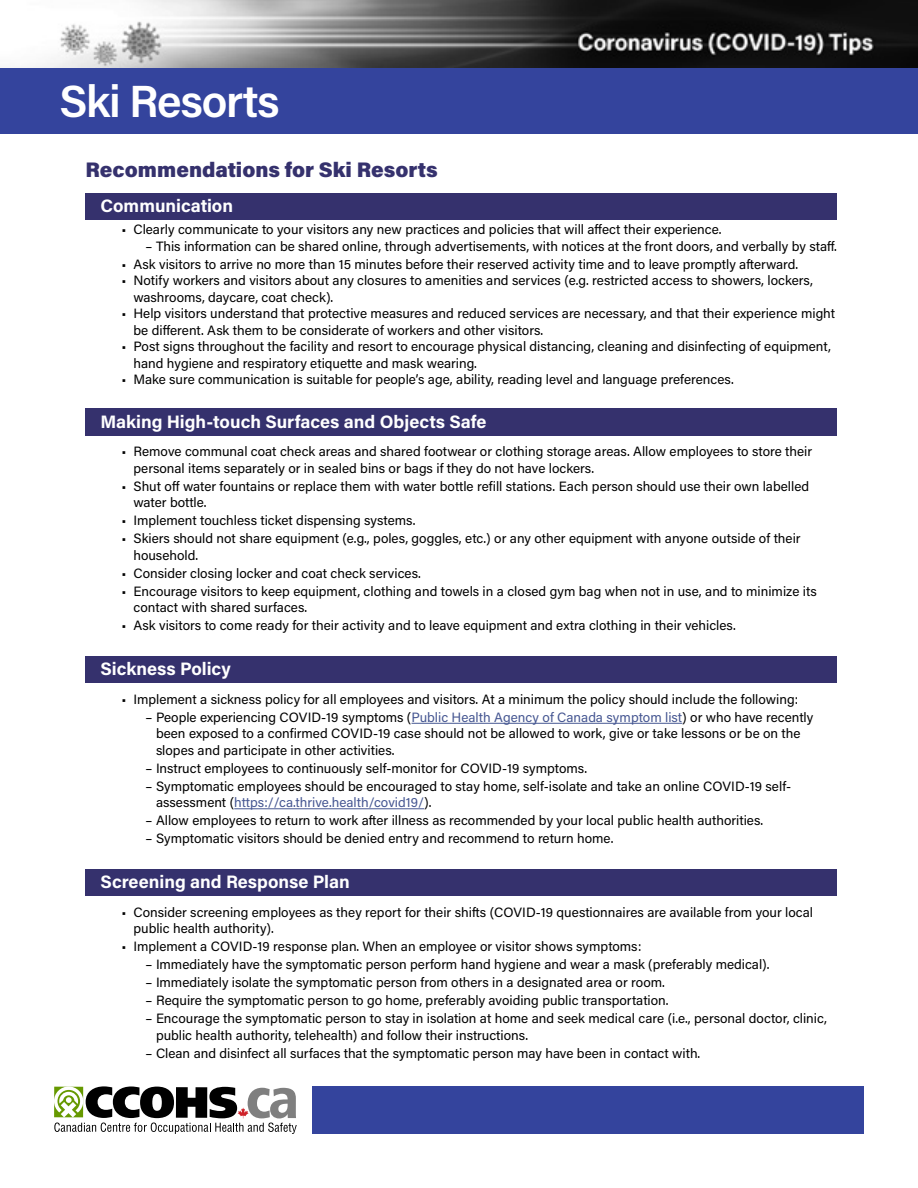
<style>
.page{position:relative;width:918px;height:1188px;background:#fff}
.page>*{position:absolute;margin:0;border:0;box-sizing:border-box;transform-origin:0 0}
.t1{font:600 45px "Acumin Pro";letter-spacing:-.03em;color:#fff}
.into_bullets{font:900 21px "Acumin Pro";color:#35316d}
.subheads{font:700 18px "Acumin Pro";color:#fff}
.t2{font:13.5px/16.5px "Acumin Pro";color:#000}
.s1{color:#465792}
</style>
<div class="page">
<div style="left:313px;top:1086px;width:551px;height:48px;background:#34449d"></div>
<img style="left:0;top:0;width:918px;height:69px">
<svg style="left:54px;top:1086px;width:243px;height:48px"></svg>
<div style="left:0;top:69px;width:918px;height:65px;background:#34449d"></div>
<div style="left:86px;top:193px;width:751px;height:27px;background:#35316d"></div>
<div style="left:86px;top:409px;width:751px;height:27px;background:#35316d"></div>
<div style="left:86px;top:656px;width:751px;height:27px;background:#35316d"></div>
<hr style="left:412px;top:723px;width:270px;height:1px;background:#465792">
<hr style="left:234px;top:808px;width:190px;height:1px;background:#465792">
<div style="left:86px;top:869px;width:751px;height:27px;background:#35316d"></div>
<h1 class="t1" style="left:60px;top:69px;width:222px">Ski Resorts</h1>
<p class="into_bullets" style="left:86px;top:155px;width:354px">Recommendations for Ski Resorts</p>
<p class="subheads" style="left:100px;top:193px;width:134px">Communication</p>
<p class="t2" style="left:122px;top:221px;width:602px">• Clearly communicate to your visitors any new practices and policies that will affect their experience.</p>
<p class="t2" style="left:146px;top:237px;width:693px">– This information can be shared online, through advertisements, with notices at the front doors, and verbally by staff.</p>
<p class="t2" style="left:122px;top:255px;width:678px">• Ask visitors to arrive no more than 15 minutes before their reserved activity time and to leave promptly afterward.</p>
<p class="t2" style="left:134px;top:272px;width:681px;text-indent:-12px">• Notify workers and visitors about any closures to amenities and services (e.g. restricted access to showers, lockers, washrooms, daycare, coat check).</p>
<p class="t2" style="left:134px;top:305px;width:703px;text-indent:-12px">• Help visitors understand that protective measures and reduced services are necessary, and that their experience might be different. Ask them to be considerate of workers and other visitors.</p>
<p class="t2" style="left:134px;top:338px;width:699px;text-indent:-12px">• Post signs throughout the facility and resort to encourage physical distancing, cleaning and disinfecting of equipment, hand hygiene and respiratory etiquette and mask wearing.</p>
<p class="t2" style="left:122px;top:371px;width:614px">• Make sure communication is suitable for people’s age, ability, reading level and language preferences.</p>
<p class="subheads" style="left:100px;top:409px;width:387px">Making High-touch Surfaces and Objects Safe</p>
<p class="t2" style="left:134px;top:443px;width:680px;text-indent:-12px">• Remove communal coat check areas and shared footwear or clothing storage areas. Allow employees to store their personal items separately or in sealed bins or bags if they do not have lockers.</p>
<p class="t2" style="left:134px;top:477px;width:677px;text-indent:-12px">• Shut off water fountains or replace them with water bottle refill stations. Each person should use their own labelled water bottle.</p>
<p class="t2" style="left:122px;top:512px;width:296px">• Implement touchless ticket dispensing systems.</p>
<p class="t2" style="left:134px;top:530px;width:669px;text-indent:-12px">• Skiers should not share equipment (e.g., poles, goggles, etc.) or any other equipment with anyone outside of their household.</p>
<p class="t2" style="left:122px;top:564px;width:301px">• Consider closing locker and coat check services.</p>
<p class="t2" style="left:134px;top:582px;width:685px;text-indent:-12px">• Encourage visitors to keep equipment, clothing and towels in a closed gym bag when not in use, and to minimize its contact with shared surfaces.</p>
<p class="t2" style="left:122px;top:617px;width:616px">• Ask visitors to come ready for their activity and to leave equipment and extra clothing in their vehicles.</p>
<p class="subheads" style="left:100px;top:656px;width:132px">Sickness Policy</p>
<p class="t2" style="left:122px;top:690px;width:678px">• Implement a sickness policy for all employees and visitors. At a minimum the policy should include the following:</p>
<p class="t2" style="left:156px;top:708px;width:659px;text-indent:-10px">– People experiencing COVID-19 symptoms (<span class="s1">Public Health Agency of Canada symptom list</span>) or who have recently been exposed to a confirmed COVID-19 case should not be allowed to work, give or take lessons or be on the slopes and participate in other activities.</p>
<p class="t2" style="left:146px;top:759px;width:443px">– Instruct employees to continuously self-monitor for COVID-19 symptoms.</p>
<p class="t2" style="left:156px;top:777px;width:637px;text-indent:-10px">– Symptomatic employees should be encouraged to stay home, self-isolate and take an online COVID-19 self&shy;assessment (<span class="s1">https://ca.thrive.health/covid19/</span>).</p>
<p class="t2" style="left:146px;top:812px;width:619px">– Allow employees to return to work after illness as recommended by your local public health authorities.</p>
<p class="t2" style="left:146px;top:830px;width:469px">– Symptomatic visitors should be denied entry and recommend to return home.</p>
<p class="subheads" style="left:100px;top:869px;width:251px">Screening and Response Plan</p>
<p class="t2" style="left:134px;top:903px;width:681px;text-indent:-12px">• Consider screening employees as they report for their shifts (COVID-19 questionnaires are available from your local public health authority).</p>
<p class="t2" style="left:122px;top:938px;width:521px">• Implement a COVID-19 response plan. When an employee or visitor shows symptoms:</p>
<p class="t2" style="left:146px;top:956px;width:626px">– Immediately have the symptomatic person perform hand hygiene and wear a mask (preferably medical).</p>
<p class="t2" style="left:146px;top:974px;width:521px">– Immediately isolate the symptomatic person from others in a designated area or room.</p>
<p class="t2" style="left:146px;top:992px;width:524px">– Require the symptomatic person to go home, preferably avoiding public transportation.</p>
<p class="t2" style="left:156px;top:1010px;width:673px;text-indent:-10px">– Encourage the symptomatic person to stay in isolation at home and seek medical care (i.e., personal doctor, clinic, public health authority, telehealth) and follow their instructions.</p>
<p class="t2" style="left:146px;top:1044px;width:556px">– Clean and disinfect all surfaces that the symptomatic person may have been in contact with.</p>
</div>
